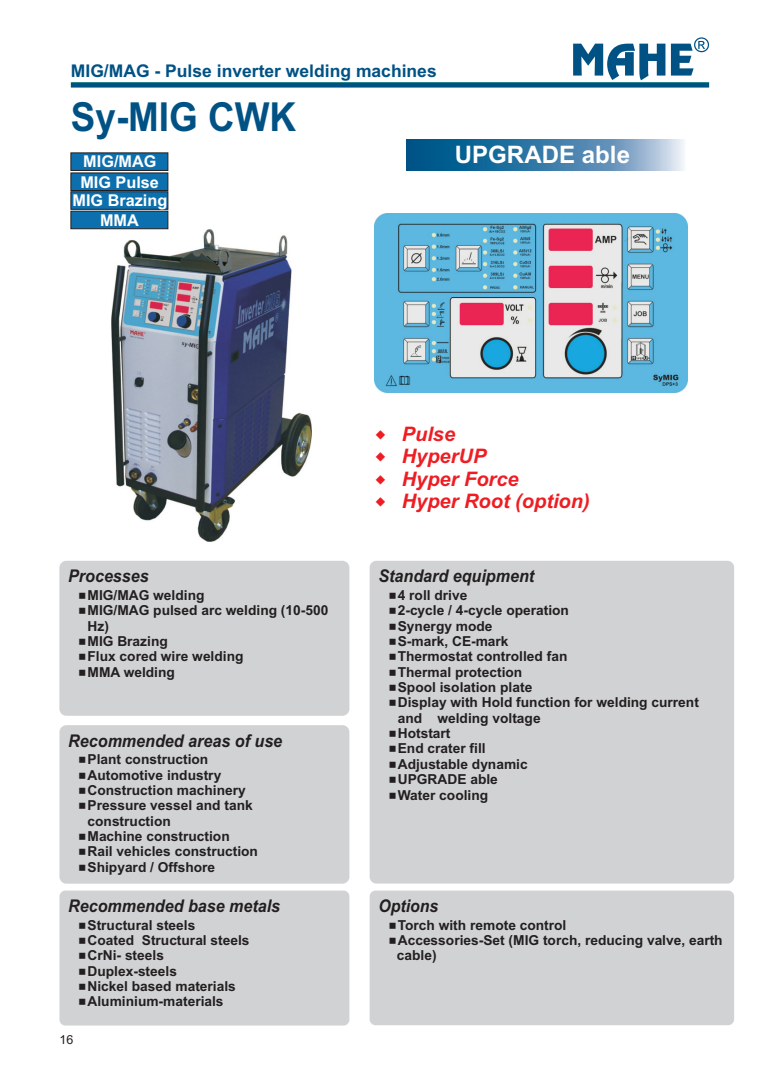
<style>
.page{position:relative;width:780px;height:1088px;background:#fff}
.page>*{position:absolute;margin:0;border:0;box-sizing:border-box;transform-origin:0 0}
.t1{font:700 40px "Arial";color:#005285;scale:.92 1}
.t2{font:700 24.12px "Arial";color:#fff}
.t3{font:italic 700 20px/22.4px "Arial";color:#ee1d23}
.t4{font:italic 700 17.5px "Arial";color:#231f20;scale:.92 1}
.t5{font:700 17.5px "Arial";color:#005285}
.t6{font:italic 700 17.5px "Arial";color:#231f20;scale:.9 1}
.t7{font:700 16.25px "Arial";color:#fff}
.t8{font:700 13.75px/15.4px "Arial";color:#231f20}
.t9{font:12.5px "Arial";color:#231f20}
</style>
<div class="page">
<img style="left:112px;top:223px;width:199px;height:318px">
<svg style="left:71px;top:153px;width:97px;height:76px;background:#176ca1"></svg>
<svg style="left:406px;top:139px;width:278px;height:32px;background:#4684ad"></svg>
<svg style="left:573px;top:44px;width:92px;height:36px"></svg>
<svg style="left:671px;top:37px;width:38px;height:39px"></svg>
<div style="left:71px;top:82px;width:638px;height:5px;background:#005285"></div>
<div style="left:369px;top:561px;width:365px;height:322px;background:#d1d2d4;border-radius:7px"></div>
<div style="left:369px;top:890px;width:365px;height:135px;background:#d1d2d4;border-radius:6px"></div>
<div style="left:59px;top:890px;width:290px;height:135px;background:#d1d2d4;border-radius:6px"></div>
<div style="left:59px;top:725px;width:290px;height:159px;background:#d1d2d4;border-radius:7px"></div>
<div style="left:59px;top:561px;width:290px;height:155px;background:#d1d2d4;border-radius:7px"></div>
<img style="left:374px;top:213px;width:313px;height:179px">
<p class="t5" style="left:71px;top:64px;width:367px">MIG/MAG - Pulse inverter welding machines</p>
<h1 class="t1" style="left:71px;top:101px;width:246px">Sy-MIG CWK</h1>
<p class="t7" style="left:83px;top:155px;width:75px">MIG/MAG</p>
<p class="t7" style="left:80px;top:176px;width:80px">MIG Pulse</p>
<p class="t7" style="left:72px;top:194px;width:96px">MIG Brazing</p>
<p class="t7" style="left:100px;top:214px;width:40px">MMA</p>
<h2 class="t2" style="left:455px;top:146px;width:177px">UPGRADE able</h2>
<h3 class="t3" style="left:402px;top:425px;width:189px">Pulse<br>HyperUP<br>Hyper Force<br>Hyper Root (option)</h3>
<p class="t4" style="left:68px;top:570px;width:89px">Processes</p>
<p class="t4" style="left:378px;top:570px;width:171px">Standard equipment</p>
<p class="t8" style="left:87px;top:588px;width:242px;text-indent:-10px">✓MIG/MAG welding<br>MIG/MAG pulsed arc welding (10-500</p>
<p class="t8" style="left:87px;top:619px;width:23px">Hz)</p>
<p class="t8" style="left:87px;top:635px;width:82px">MIG Brazing</p>
<p class="t8" style="left:87px;top:650px;width:157px">Flux cored wire welding<br>MMA welding</p>
<p class="t4" style="left:68px;top:734px;width:234px">Recommended areas of use</p>
<p class="t8" style="left:77px;top:753px;width:133px">✓Plant construction</p>
<p class="t8" style="left:87px;top:768px;width:135px">Automotive industry</p>
<p class="t8" style="left:87px;top:784px;width:167px">Construction machinery<br>Pressure vessel and tank</p>
<p class="t8" style="left:87px;top:814px;width:85px">construction</p>
<p class="t8" style="left:87px;top:830px;width:144px">Machine construction</p>
<p class="t8" style="left:87px;top:845px;width:172px">Rail vehicles construction<br>Shipyard / Offshore</p>
<p class="t4" style="left:68px;top:899px;width:232px">Recommended base metals</p>
<p class="t8" style="left:77px;top:918px;width:120px">✓Structural steels</p>
<p class="t8" style="left:87px;top:934px;width:163px">Coated Structural steels</p>
<p class="t8" style="left:87px;top:949px;width:78px">CrNi- steels</p>
<p class="t8" style="left:87px;top:964px;width:91px">Duplex-steels</p>
<p class="t8" style="left:87px;top:980px;width:150px">Nickel based materials<br>Aluminium-materials</p>
<p class="t9" style="left:59px;top:1035px;width:15px">16</p>
<p class="t8" style="left:398px;top:588px;width:71px">4 roll drive</p>
<p class="t8" style="left:398px;top:604px;width:173px">2-cycle / 4-cycle operation</p>
<p class="t8" style="left:398px;top:619px;width:96px">Synergy mode</p>
<p class="t8" style="left:398px;top:635px;width:112px">S-mark, CE-mark</p>
<p class="t8" style="left:398px;top:650px;width:171px">Thermostat controlled fan</p>
<p class="t8" style="left:398px;top:665px;width:126px">Thermal protection</p>
<p class="t8" style="left:398px;top:681px;width:302px">Spool isolation plate<br>Display with Hold function for welding current</p>
<p class="t8" style="left:397px;top:711px;width:144px">and welding voltage</p>
<p class="t8" style="left:398px;top:727px;width:54px">Hotstart</p>
<p class="t8" style="left:398px;top:742px;width:89px">End crater fill</p>
<p class="t8" style="left:398px;top:757px;width:131px">Adjustable dynamic</p>
<p class="t8" style="left:398px;top:773px;width:102px">UPGRADE able<br>Water cooling</p>
<p class="t6" style="left:378px;top:899px;width:68px">Options</p>
<p class="t8" style="left:397px;top:918px;width:327px">Torch with remote control<br>Accessories-Set (MIG torch, reducing valve, earth cable)</p>
</div>
